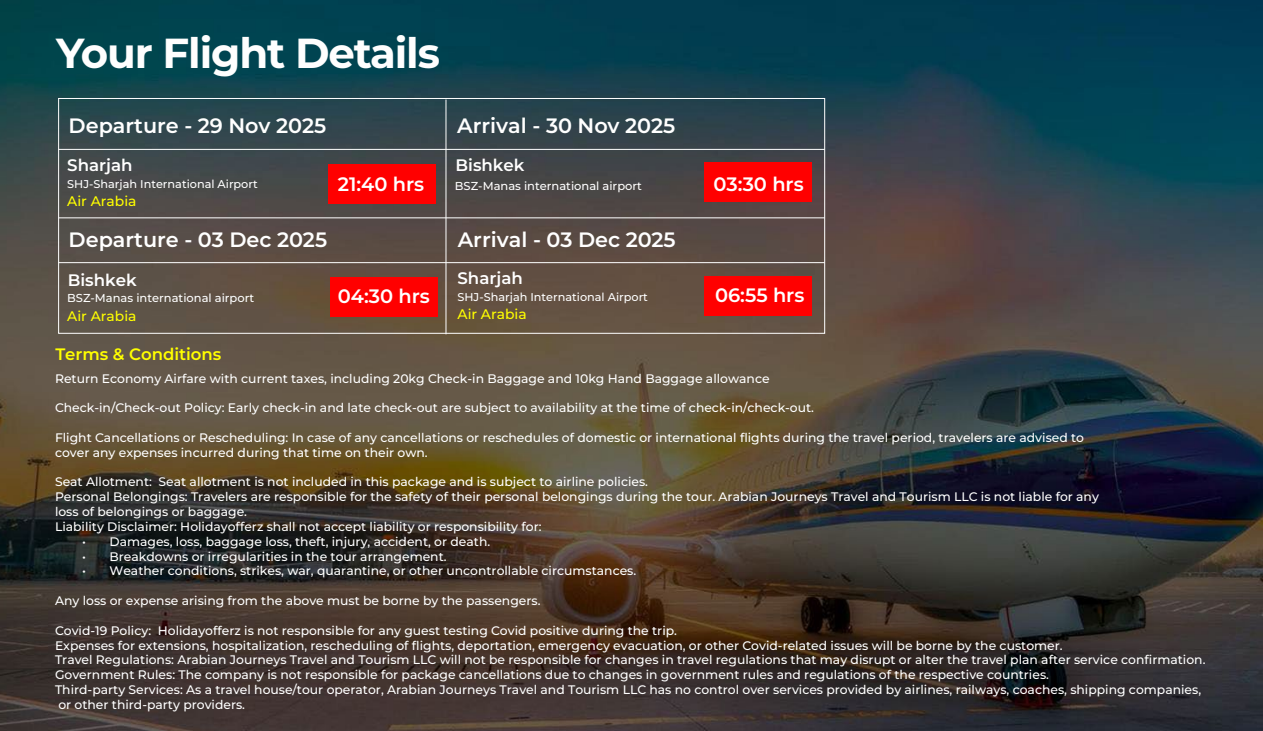
<style>
.page{position:relative;width:1263px;height:731px;background:#fff}
.page>*{position:absolute;margin:0;border:0;box-sizing:border-box;transform-origin:0 0}
.t1{font:700 41.85px "Montserrat";letter-spacing:-.025em;color:#fefefe}
.t2{font:600 20.7px "Montserrat";color:#fff}
.t3{font:600 19.35px "Montserrat";color:#fff}
.t4{font:600 16.65px "Montserrat";color:#fff}
.t5{font:600 16.5px "Montserrat";color:#ff0}
.t6{font:500 13.95px "Montserrat";color:#ff0}
.t7{font:500 12.3px/14.9px "Montserrat";color:#fff}
.t8{font:500 11.55px "Montserrat";color:#fff}
.t9{font:500 11.25px "Montserrat";color:#fff}
</style>
<div class="page">
<img style="left:0;top:0;width:1263px;height:730px">
<div style="left:58px;top:98px;width:767px;height:235px;border:1px solid #fff"></div>
<hr style="left:59px;top:149px;width:766px;height:1px;background:#fff">
<hr style="left:446px;top:99px;width:1px;height:235px;background:#fff">
<hr style="left:59px;top:262px;width:766px;height:1px;background:#fff">
<div style="left:330px;top:277px;width:107px;height:39px;background:#f00"></div>
<hr style="left:59px;top:217px;width:766px;height:1px;background:#fff">
<div style="left:704px;top:162px;width:108px;height:39px;background:#f00"></div>
<div style="left:328px;top:164px;width:108px;height:40px;background:#f00"></div>
<div style="left:704px;top:276px;width:108px;height:40px;background:#f00"></div>
<h1 class="t1" style="left:56px;top:24px;width:385px">Your Flight Details</h1>
<h2 class="t2" style="left:69px;top:111px;width:259px">Departure - 29 Nov 2025</h2>
<h2 class="t2" style="left:457px;top:111px;width:220px">Arrival - 30 Nov 2025</h2>
<h3 class="t4" style="left:67px;top:153px;width:67px">Sharjah</h3>
<h3 class="t4" style="left:456px;top:153px;width:70px">Bishkek</h3>
<h3 class="t3" style="left:338px;top:170px;width:88px">21:40 hrs</h3>
<p class="t9" style="left:67px;top:176px;width:192px">SHJ-Sharjah International Airport</p>
<p class="t8" style="left:455px;top:178px;width:189px">BSZ-Manas international airport</p>
<p class="t6" style="left:67px;top:192px;width:71px">Air Arabia</p>
<h2 class="t2" style="left:69px;top:225px;width:260px">Departure - 03 Dec 2025</h2>
<h3 class="t4" style="left:68px;top:268px;width:70px">Bishkek</h3>
<p class="t8" style="left:67px;top:290px;width:189px">BSZ-Manas international airport</p>
<h3 class="t3" style="left:338px;top:283px;width:94px">04:30 hrs</h3>
<h2 class="t2" style="left:458px;top:225px;width:220px">Arrival - 03 Dec 2025</h2>
<h3 class="t4" style="left:458px;top:266px;width:67px">Sharjah</h3>
<p class="t9" style="left:458px;top:289px;width:192px">SHJ-Sharjah International Airport</p>
<p class="t6" style="left:67px;top:306px;width:71px">Air Arabia</p>
<p class="t6" style="left:458px;top:304px;width:71px">Air Arabia</p>
<h3 class="t3" style="left:714px;top:170px;width:92px">03:30 hrs</h3>
<h3 class="t3" style="left:715px;top:281px;width:91px">06:55 hrs</h3>
<h3 class="t5" style="left:55px;top:343px;width:168px">Terms &amp; Conditions</h3>
<p class="t7" style="left:55px;top:371px;width:716px">Return Economy Airfare with current taxes, including 20kg Check-in Baggage and 10kg Hand Baggage allowance</p>
<p class="t7" style="left:55px;top:401px;width:761px">Check-in/Check-out Policy: Early check-in and late check-out are subject to availability at the time of check-in/check-out.</p>
<p class="t7" style="left:55px;top:431px;width:1031px">Flight Cancellations or Rescheduling: In case of any cancellations or reschedules of domestic or international flights during the travel period, travelers are advised to cover any expenses incurred during that time on their own.</p>
<p class="t7" style="left:55px;top:475px;width:1045px">Seat Allotment: Seat allotment is not included in this package and is subject to airline policies.<br>Personal Belongings: Travelers are responsible for the safety of their personal belongings during the tour. Arabian Journeys Travel and Tourism LLC is not liable for any loss of belongings or baggage.<br>Liability Disclaimer: Holidayofferz shall not accept liability or responsibility for:</p>
<p class="t7" style="left:82px;top:534px;width:409px">• Damages, loss, baggage loss, theft, injury, accident, or death.</p>
<p class="t7" style="left:82px;top:549px;width:366px">• Breakdowns or irregularities in the tour arrangement.</p>
<p class="t7" style="left:82px;top:564px;width:556px">• Weather conditions, strikes, war, quarantine, or other uncontrollable circumstances.</p>
<p class="t7" style="left:55px;top:594px;width:487px">Any loss or expense arising from the above must be borne by the passengers.</p>
<p class="t7" style="left:55px;top:623px;width:1152px">Covid-19 Policy: Holidayofferz is not responsible for any guest testing Covid positive during the trip.<br>Expenses for extensions, hospitalization, rescheduling of flights, deportation, emergency evacuation, or other Covid-related issues will be borne by the customer.<br>Travel Regulations: Arabian Journeys Travel and Tourism LLC will not be responsible for changes in travel regulations that may disrupt or alter the travel plan after service confirmation.<br>Government Rules: The company is not responsible for package cancellations due to changes in government rules and regulations of the respective countries.<br>Third-party Services: As a travel house/tour operator, Arabian Journeys Travel and Tourism LLC has no control over services provided by airlines, railways, coaches, shipping companies, or other third-party providers.</p>
</div>
